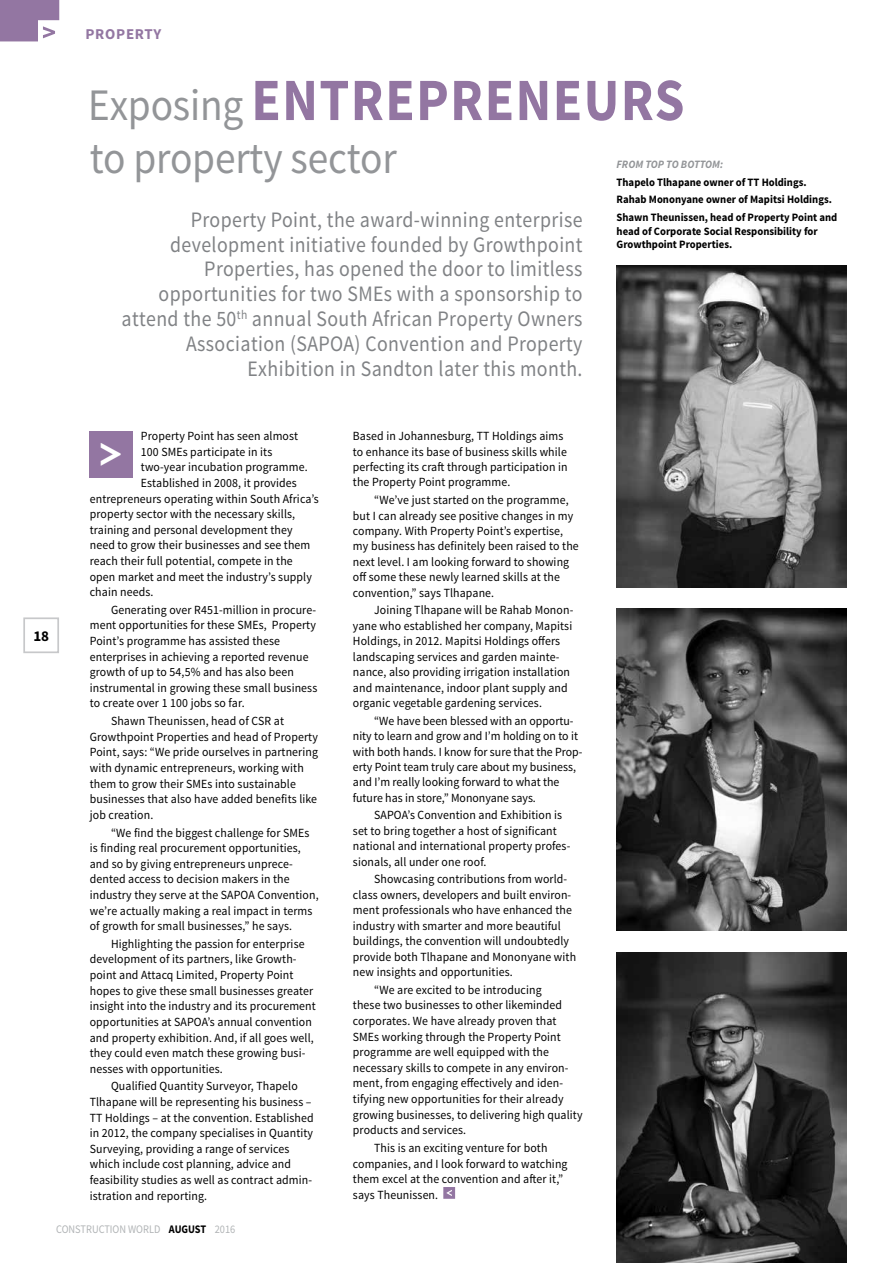
<style>
.page{position:relative;width:893px;height:1263px;background:#fff}
.page>*{position:absolute;margin:0;border:0;box-sizing:border-box;transform-origin:0 0}
.t1{font:700 60px "Source Sans Pro";letter-spacing:.025em;color:#9376a2;scale:.9 1}
.t2{font:45px "Source Sans Pro";letter-spacing:-.005em;color:#939598;scale:.92 1}
.t3{font:700 42.9px "nevis";color:#fff}
.t4{font:22.05px/24.8px "Source Sans Pro";letter-spacing:.02em;color:#808285;text-align:right;scale:.9 1}
.t5{font:700 15px "Source Sans Pro";letter-spacing:.05em;color:#9376a2}
.t6{font:700 15px "Source Sans Pro";color:#000}
.t7{font:12.45px/15.6px "Source Sans Pro";letter-spacing:.01em;color:#000;scale:.95 1}
.t8{font:11.55px "Source Sans Pro";color:#b1b4b6;scale:.9 1}
.t9{font:700 11.25px/17.7px "Source Sans Pro";color:#000;scale:.95 1}
.t10{font:italic 700 11.25px "Source Sans Pro";color:#939598;scale:.95 1}
.s1{font-weight:400;font-size:45px;color:#939598}
.s2{font-weight:700;color:#000}
</style>
<div class="page">
<div style="left:23px;top:617px;width:36px;height:36px;border:2px solid #c7c8ca"></div>
<svg style="left:0;top:0;width:59px;height:41px;background:#a38bb0"></svg>
<svg style="left:443px;top:1187px;width:12px;height:12px"></svg>
<img style="left:617px;top:952px;width:229px;height:311px">
<div style="left:89px;top:431px;width:43px;height:46px;background:#9376a2"></div>
<img style="left:617px;top:608px;width:229px;height:323px">
<img style="left:617px;top:265px;width:229px;height:322px">
<p class="t5" style="left:85px;top:24px;width:77px">PROPERTY</p>
<h1 class="t1" style="left:88px;top:62px;width:664px"><span class="s1">Exposing</span> ENTREPRENEURS</h1>
<h2 class="t2" style="left:90px;top:130px;width:335px">to property sector</h2>
<p class="t4" style="left:122px;top:207px;width:514px">Property Point, the award-winning enterprise development initiative founded by Growthpoint Properties, has opened the door to limitless opportunities for two SMEs with a sponsorship to attend the 50<sup>th</sup> annual South African Property Owners Association (SAPOA) Convention and Property Exhibition in Sandton later this month.</p>
<p class="t10" style="left:617px;top:157px;width:114px">FROM TOP TO BOTTOM:</p>
<p class="t9" style="left:617px;top:173px;width:234px">Thapelo Tlhapane owner of TT Holdings.<br>Rahab Mononyane owner of Mapitsi Holdings.<br>Shawn Theunissen, head of Property Point and</p>
<p class="t9" style="left:617px;top:224px;width:213px;line-height:13.5px">head of Corporate Social Responsibility for<br>Growthpoint Properties.</p>
<p class="t6" style="left:33px;top:626px;width:17px">18</p>
<p class="t7" style="left:141px;top:428px;width:167px">Property Point has seen almost</p>
<p class="t7" style="left:141px;top:444px;width:140px">100 SMEs participate in its</p>
<p class="t7" style="left:141px;top:460px;width:177px">two-year incubation programme.</p>
<p class="t7" style="left:141px;top:475px;width:166px">Established in 2008, it provides</p>
<p class="t7" style="left:90px;top:491px;width:243px">entrepreneurs operating within South Africa’s</p>
<p class="t7" style="left:90px;top:506px;width:218px">property sector with the necessary skills,</p>
<p class="t7" style="left:90px;top:522px;width:215px">training and personal development they</p>
<p class="t7" style="left:90px;top:538px;width:234px">need to grow their businesses and see them</p>
<p class="t7" style="left:90px;top:553px;width:215px">reach their full potential, compete in the</p>
<p class="t7" style="left:90px;top:569px;width:235px">open market and meet the industry’s supply</p>
<p class="t7" style="left:90px;top:584px;width:68px">chain needs.</p>
<p class="t7" style="left:90px;top:602px;width:241px;text-indent:21px">Generating over R451-million in procure&shy;ment opportunities for these SMEs, Property Point’s programme has assisted these enterprises in achieving a reported revenue growth of up to 54,5% and has also been instrumental in growing these small business to create over 1 100 jobs so far.</p>
<p class="t7" style="left:90px;top:713px;width:242px;text-indent:21px">Shawn Theunissen, head of CSR at Growthpoint Properties and head of Property Point, says: “We pride ourselves in partnering with dynamic entrepreneurs, working with them to grow their SMEs into sustainable businesses that also have added benefits like job creation.</p>
<p class="t7" style="left:90px;top:825px;width:242px;text-indent:21px">“We find the biggest challenge for SMEs is finding real procurement opportunities, and so by giving entrepreneurs unprece&shy;dented access to decision makers in the industry they serve at the SAPOA Convention, we’re actually making a real impact in terms of growth for small businesses,” he says.</p>
<p class="t7" style="left:90px;top:936px;width:239px;text-indent:21px">Highlighting the passion for enterprise development of its partners, like Growth&shy;point and Attacq Limited, Property Point hopes to give these small businesses greater insight into the industry and its procurement opportunities at SAPOA’s annual convention and property exhibition. And, if all goes well, they could even match these growing busi&shy;nesses with opportunities.</p>
<p class="t7" style="left:90px;top:1079px;width:237px;text-indent:21px">Qualified Quantity Surveyor, Thapelo Tlhapane will be representing his business – TT Holdings – at the convention. Established in 2012, the company specialises in Quantity Surveying, providing a range of services which include cost planning, advice and feasibility studies as well as contract admin&shy;istration and reporting.</p>
<h3 class="t3" style="left:99px;top:430px;width:26px">&gt;</h3>
<p class="t8" style="left:56px;top:1222px;width:201px">CONSTRUCTION WORLD <span class="s2">AUGUST</span> 2016</p>
<p class="t7" style="left:353px;top:428px;width:227px">Based in Johannesburg, TT Holdings aims to enhance its base of business skills while perfecting its craft through participation in the Property Point programme.</p>
<p class="t7" style="left:353px;top:492px;width:239px;text-indent:21px">“We’ve just started on the programme, but I can already see positive changes in my company. With Property Point’s expertise, my business has definitely been raised to the next level. I am looking forward to showing off some these newly learned skills at the convention,” says Tlhapane.</p>
<p class="t7" style="left:353px;top:603px;width:234px;text-indent:21px">Joining Tlhapane will be Rahab Monon&shy;yane who established her company, Mapitsi Holdings, in 2012. Mapitsi Holdings offers landscaping services and garden mainte&shy;nance, also providing irrigation installation and maintenance, indoor plant supply and organic vegetable gardening services.</p>
<p class="t7" style="left:353px;top:713px;width:243px;text-indent:21px">“We have been blessed with an opportu&shy;nity to learn and grow and I’m holding on to it with both hands. I know for sure that the Prop&shy;erty Point team truly care about my business, and I’m really looking forward to what the future has in store,” Mononyane says.</p>
<p class="t7" style="left:353px;top:808px;width:230px;text-indent:21px">SAPOA’s Convention and Exhibition is set to bring together a host of significant national and international property profes&shy;sionals, all under one roof.</p>
<p class="t7" style="left:353px;top:872px;width:236px;text-indent:21px">Showcasing contributions from world&shy;class owners, developers and built environ&shy;ment professionals who have enhanced the industry with smarter and more beautiful buildings, the convention will undoubtedly provide both Tlhapane and Mononyane with new insights and opportunities.</p>
<p class="t7" style="left:353px;top:982px;width:243px;text-indent:21px">“We are excited to be introducing<br>these two businesses to other likeminded corporates. We have already proven that SMEs working through the Property Point programme are well equipped with the necessary skills to compete in any environ&shy;ment, from engaging effectively and iden&shy;tifying new opportunities for their already growing businesses, to delivering high quality products and services.</p>
<p class="t7" style="left:353px;top:1140px;width:227px;text-indent:21px">This is an exciting venture for both companies, and I look forward to watching them excel at the convention and after it,” says Theunissen.</p>
</div>
